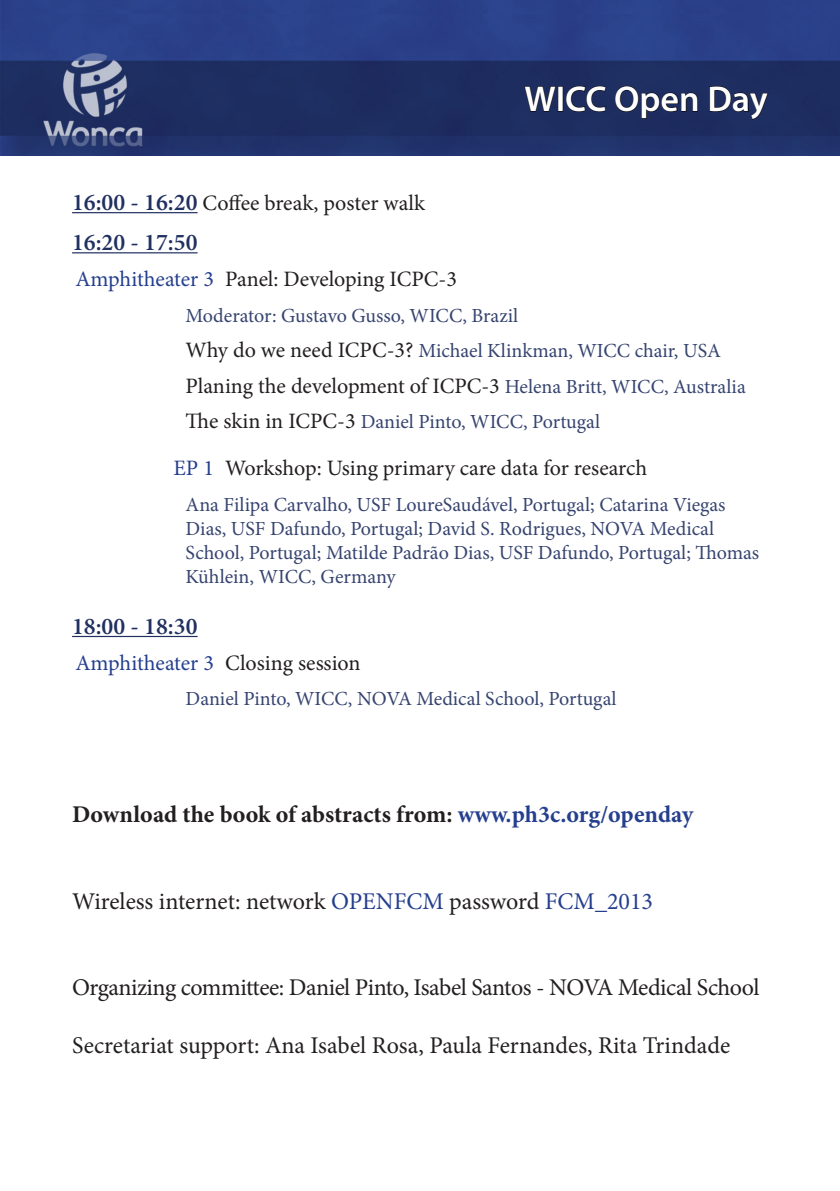
<style>
.page{position:relative;width:840px;height:1191px;background:#fff}
.page>*{position:absolute;margin:0;border:0;box-sizing:border-box;transform-origin:0 0}
.Info{font:600 36px "Myriad Pro";color:#fff}
.t1{font:24px "Minion Pro";letter-spacing:-.01em;color:#231f20}
.t2{font:700 24px "Minion Pro";color:#231f20}
.Time{font:600 24px "Minion Pro";color:#203060}
.Sessions{font:22px "Minion Pro";letter-spacing:-.005em;color:#231f20}
.Participants{font:22px "Minion Pro";letter-spacing:-.005em;color:#231f20}
.Time-2{font:22px "Minion Pro";color:#231f20}
.Participants-2{font:20px/24px "Minion Pro";color:#364470}
.s1{font-weight:600;font-size:24px;color:#203060}
.s2{color:#253f8e}
.s3{font-size:22px;color:#231f20}
.s4{font-size:20px;color:#364470}
</style>
<div class="page">
<div style="left:0;top:0;width:839px;height:14px;background:#2a4189"></div>
<hr style="left:72px;top:212px;width:125px;height:1px;background:#203060">
<hr style="left:72px;top:252px;width:125px;height:1px;background:#203060">
<hr style="left:72px;top:636px;width:125px;height:1px;background:#203060">
<img style="left:0;top:14px;width:839px;height:142px">
<svg style="left:523px;top:78px;width:33px;height:40px"></svg>
<div style="left:557px;top:86px;width:5px;height:25px;border:1px solid #000"></div>
<svg style="left:565px;top:86px;width:41px;height:26px"></svg>
<svg style="left:614px;top:86px;width:84px;height:33px;background:#182651"></svg>
<svg style="left:708px;top:86px;width:60px;height:34px;background:#192651"></svg>
<p class="Info" style="left:524px;top:76px;width:245px">WICC Open Day</p>
<p class="Time-2" style="left:72px;top:188px;width:354px"><span class="s1">16:00 - 16:20</span> Coffee break, poster walk</p>
<p class="Time" style="left:72px;top:226px;width:127px">16:20 - 17:50</p>
<p class="Sessions" style="left:75px;top:265px;width:383px"><span class="s2">Amphitheater 3</span> Panel: Developing ICPC-3</p>
<p class="Participants-2" style="left:185px;top:303px;width:334px">Moderator: Gustavo Gusso, WICC, Brazil</p>
<p class="Participants-2" style="left:185px;top:339px;width:536px"><span class="s3">Why do we need ICPC-3?</span> Michael Klinkman, WICC chair, USA</p>
<p class="Participants" style="left:185px;top:371px;width:561px">Planing the development of ICPC-3 <span class="s4">Helena Britt, WICC, Australia</span></p>
<p class="Participants-2" style="left:185px;top:409px;width:416px"><span class="s3">The skin in ICPC-3</span> Daniel Pinto, WICC, Portugal</p>
<p class="Sessions" style="left:173px;top:453px;width:475px"><span class="s2">EP 1</span> Workshop: Using primary care data for research</p>
<p class="Participants-2" style="left:185px;top:492px;width:574px">Ana Filipa Carvalho, USF LoureSaudável, Portugal; Catarina Viegas Dias, USF Dafundo, Portugal; David S. Rodrigues, NOVA Medical School, Portugal; Matilde Padrão Dias, USF Dafundo, Portugal; Thomas Kühlein, WICC, Germany</p>
<p class="Time" style="left:72px;top:610px;width:127px">18:00 - 18:30</p>
<p class="Sessions" style="left:75px;top:648px;width:286px"><span class="s2">Amphitheater 3</span> Closing session</p>
<p class="Participants-2" style="left:185px;top:687px;width:432px">Daniel Pinto, WICC, NOVA Medical School, Portugal</p>
<p class="t2" style="left:72px;top:798px;width:622px">Download the book of abstracts from: <span class="s2">www.ph3c.org/openday</span></p>
<p class="t1" style="left:72px;top:885px;width:582px">Wireless internet: network <span class="s2">OPENFCM</span> password <span class="s2">FCM_2013</span></p>
<p class="t1" style="left:72px;top:971px;width:688px">Organizing committee: Daniel Pinto, Isabel Santos - NOVA Medical School</p>
<p class="t1" style="left:72px;top:1029px;width:659px">Secretariat support: Ana Isabel Rosa, Paula Fernandes, Rita Trindade</p>
</div>
